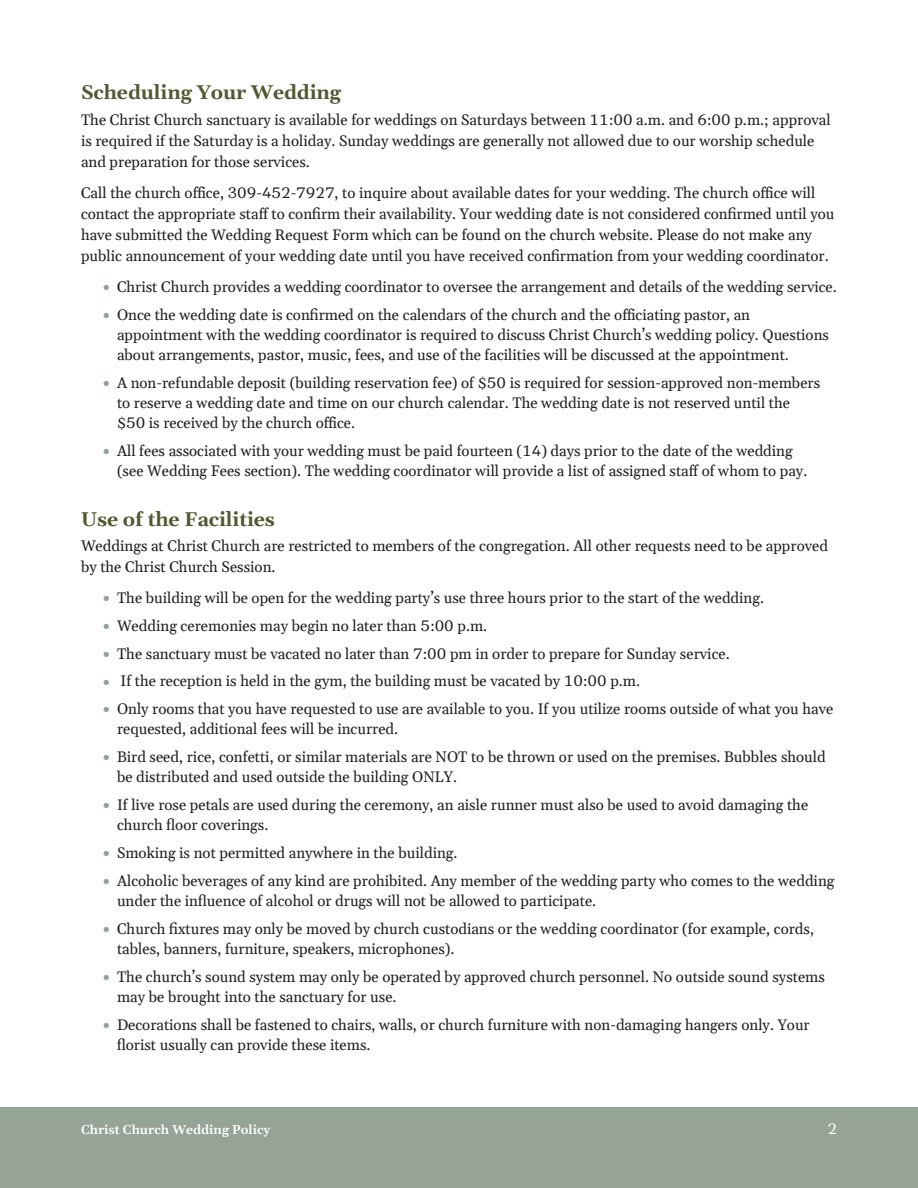
<style>
.page{position:relative;width:918px;height:1188px;background:#fff}
.page>*{position:absolute;margin:0;border:0;box-sizing:border-box;transform-origin:0 0}
.Subhead_1{font:700 19.5px "Gelasio";letter-spacing:-.005em;color:#515931}
.Bullet{font:15px/20.2px "Gelasio";color:#231f20}
.Text{font:15px/21px "Gelasio";color:#231f20}
.t1{font:15px "Gelasio";color:#fff}
.t2{font:600 12.75px "Gelasio";color:#fff}
.s1{font-family:"Universal Std Newswith Comm Pi";font-size:10.5px;color:#8da595}
</style>
<div class="page">
<div style="left:0;top:1107px;width:918px;height:81px;background:#96a397"></div>
<p class="Subhead_1" style="left:81px;top:75px;width:262px">Scheduling Your Wedding</p>
<p class="Text" style="left:81px;top:107px;width:751px">The Christ Church sanctuary is available for weddings on Saturdays between 11:00 a.m. and 6:00 p.m.; approval is required if the Saturday is a holiday. Sunday weddings are generally not allowed due to our worship schedule and preparation for those services.</p>
<p class="Text" style="left:81px;top:180px;width:755px">Call the church office, 309-452-7927, to inquire about available dates for your wedding. The church office will contact the appropriate staff to confirm their availability. Your wedding date is not considered confirmed until you have submitted the Wedding Request Form which can be found on the church website. Please do not make any public announcement of your wedding date until you have received confirmation from your wedding coordinator.</p>
<p class="Bullet" style="left:104px;top:275px;width:735px"><span class="s1">⦁</span> Christ Church provides a wedding coordinator to oversee the arrangement and details of the wedding service.</p>
<p class="Bullet" style="left:117px;top:302px;width:714px;text-indent:-14px"><span class="s1">⦁</span> Once the wedding date is confirmed on the calendars of the church and the officiating pastor, an appointment with the wedding coordinator is required to discuss Christ Church’s wedding policy. Questions about arrangements, pastor, music, fees, and use of the facilities will be discussed at the appointment.</p>
<p class="Bullet" style="left:117px;top:371px;width:705px;text-indent:-14px"><span class="s1">⦁</span> A non-refundable deposit (building reservation fee) of $50 is required for session-approved non-members to reserve a wedding date and time on our church calendar. The wedding date is not reserved until the $50 is received by the church office.</p>
<p class="Bullet" style="left:117px;top:439px;width:692px;text-indent:-14px"><span class="s1">⦁</span> All fees associated with your wedding must be paid fourteen (14) days prior to the date of the wedding (see Wedding Fees section). The wedding coordinator will provide a list of assigned staff of whom to pay.</p>
<p class="Subhead_1" style="left:81px;top:502px;width:195px">Use of the Facilities</p>
<p class="Text" style="left:81px;top:534px;width:749px">Weddings at Christ Church are restricted to members of the congregation. All other requests need to be approved by the Christ Church Session.</p>
<p class="Bullet" style="left:104px;top:586px;width:662px"><span class="s1">⦁</span> The building will be open for the wedding party’s use three hours prior to the start of the wedding.</p>
<p class="Bullet" style="left:104px;top:614px;width:385px"><span class="s1">⦁</span> Wedding ceremonies may begin no later than 5:00 p.m.</p>
<p class="Bullet" style="left:104px;top:641px;width:628px"><span class="s1">⦁</span> The sanctuary must be vacated no later than 7:00 pm in order to prepare for Sunday service.</p>
<p class="Bullet" style="left:104px;top:669px;width:538px"><span class="s1">⦁</span> If the reception is held in the gym, the building must be vacated by 10:00 p.m.</p>
<p class="Bullet" style="left:117px;top:697px;width:718px;text-indent:-14px"><span class="s1">⦁</span> Only rooms that you have requested to use are available to you. If you utilize rooms outside of what you have requested, additional fees will be incurred.</p>
<p class="Bullet" style="left:117px;top:745px;width:710px;text-indent:-14px"><span class="s1">⦁</span> Bird seed, rice, confetti, or similar materials are NOT to be thrown or used on the premises. Bubbles should be distributed and used outside the building ONLY.</p>
<p class="Bullet" style="left:117px;top:793px;width:693px;text-indent:-14px"><span class="s1">⦁</span> If live rose petals are used during the ceremony, an aisle runner must also be used to avoid damaging the church floor coverings.</p>
<p class="Bullet" style="left:104px;top:841px;width:356px"><span class="s1">⦁</span> Smoking is not permitted anywhere in the building.</p>
<p class="Bullet" style="left:117px;top:869px;width:719px;text-indent:-14px"><span class="s1">⦁</span> Alcoholic beverages of any kind are prohibited. Any member of the wedding party who comes to the wedding under the influence of alcohol or drugs will not be allowed to participate.</p>
<p class="Bullet" style="left:117px;top:917px;width:699px;text-indent:-14px"><span class="s1">⦁</span> Church fixtures may only be moved by church custodians or the wedding coordinator (for example, cords, tables, banners, furniture, speakers, microphones).</p>
<p class="Bullet" style="left:117px;top:965px;width:709px;text-indent:-14px"><span class="s1">⦁</span> The church’s sound system may only be operated by approved church personnel. No outside sound systems may be brought into the sanctuary for use.</p>
<p class="Bullet" style="left:117px;top:1013px;width:694px;text-indent:-14px"><span class="s1">⦁</span> Decorations shall be fastened to chairs, walls, or church furniture with non-damaging hangers only. Your florist usually can provide these items.</p>
<p class="t2" style="left:81px;top:1119px;width:191px">Christ Church Wedding Policy</p>
<p class="t1" style="left:827px;top:1115px;width:11px">2</p>
</div>
